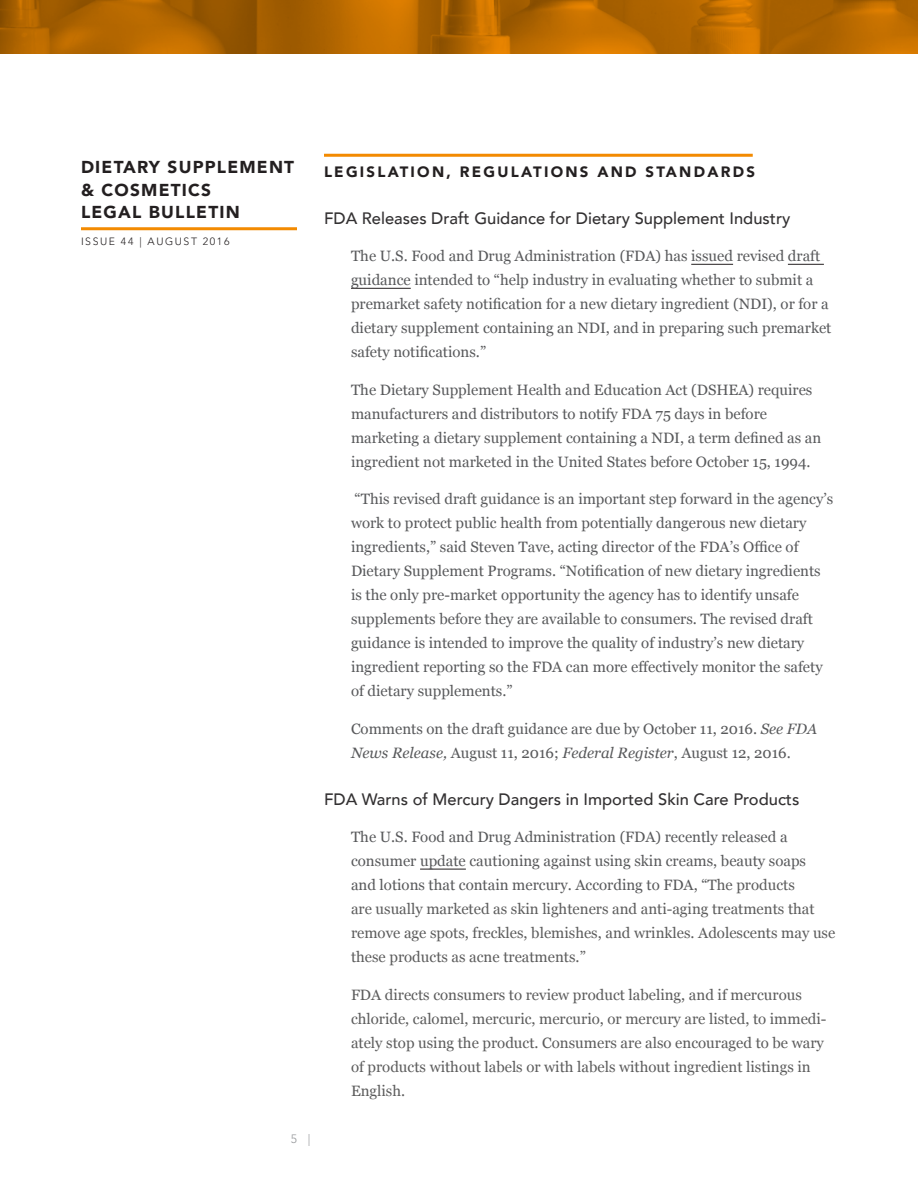
<style>
.page{position:relative;width:918px;height:1188px;background:#fff}
.page>*{position:absolute;margin:0;border:0;box-sizing:border-box;transform-origin:0 0}
.t1{font:900 17.25px/22.5px "Avenir";letter-spacing:.07em;color:#231f20}
.t2{font:500 16.5px "Avenir";color:#333132}
.t3{font:15px/24px "Georgia";color:#58595b}
.t4{font:15px/24px "Georgia";color:#5c5c5c}
.t5{font:900 15px "Avenir";letter-spacing:.15em;color:#231f20}
.t6{font:300 12px "Avenir LT Std";color:#939598}
.t7{font:300 10.5px "Avenir LT Std";letter-spacing:.15em;color:#231f20}
.s1{font-style:italic}
.s2{color:#58595b}
</style>
<div class="page">
<svg style="left:0;top:0;width:918px;height:54px"></svg>
<hr style="left:81px;top:227px;width:216px;height:3px;background:#f38a00">
<hr style="left:324px;top:154px;width:429px;height:3px;background:#f38a00">
<hr style="left:691px;top:264px;width:42px;height:1px;background:#231f20">
<hr style="left:788px;top:264px;width:36px;height:1px;background:#231f20">
<hr style="left:351px;top:288px;width:60px;height:1px;background:#231f20">
<hr style="left:420px;top:869px;width:46px;height:1px;background:#231f20">
<p class="t1" style="left:81px;top:156px;width:215px">DIETARY SUPPLEMENT &amp; COSMETICS<br>LEGAL BULLETIN</p>
<p class="t7" style="left:81px;top:235px;width:150px">ISSUE 44 | AUGUST 2016</p>
<p class="t6" style="left:291px;top:1132px;width:21px">5 |</p>
<p class="t5" style="left:324px;top:159px;width:433px">LEGISLATION, REGULATIONS AND STANDARDS</p>
<p class="t2" style="left:324px;top:204px;width:468px">FDA Releases Draft Guidance for Dietary Supplement Industry</p>
<p class="t3" style="left:351px;top:244px;width:482px">The U.S. Food and Drug Administration (FDA) has issued revised draft guidance intended to “help industry in evaluating whether to submit a premarket safety notification for a new dietary ingredient (NDI), or for a dietary supplement containing an NDI, and in preparing such premarket safety notifications.”</p>
<p class="t3" style="left:351px;top:378px;width:472px">The Dietary Supplement Health and Education Act (DSHEA) requires manufacturers and distributors to notify FDA 75 days in before marketing a dietary supplement containing a NDI, a term defined as an ingredient not marketed in the United States before October 15, 1994.</p>
<p class="t3" style="left:351px;top:487px;width:484px">“This revised draft guidance is an important step forward in the agency’s work to protect public health from potentially dangerous new dietary ingredients,” said Steven Tave, acting director of the FDA’s Office of Dietary Supplement Programs. “Notification of new dietary ingredients is the only pre-market opportunity the agency has to identify unsafe supplements before they are available to consumers. The revised draft guidance is intended to improve the quality of industry’s new dietary ingredient reporting so the FDA can more effectively monitor the safety of dietary supplements.”</p>
<p class="t3" style="left:351px;top:717px;width:468px">Comments on the draft guidance are due by October 11, 2016. <span class="s1">See FDA<br>News Release,</span> August 11, 2016; <span class="s1">Federal Register</span>, August 12, 2016.</p>
<p class="t2" style="left:324px;top:785px;width:477px">FDA Warns of Mercury Dangers in Imported Skin Care Products</p>
<p class="t4" style="left:351px;top:825px;width:486px"><span class="s2">The U.S. Food and Drug Administration (FDA) recently released a consumer update cautioning against using skin creams, beauty soaps<br>and lotions that contain mercury. According to FDA, “</span>The products<br>are usually marketed as skin lighteners and anti-aging treatments that remove age spots, freckles, blemishes, and wrinkles. Adolescents may use these products as acne treatments.”</p>
<p class="t4" style="left:351px;top:983px;width:477px">FDA directs consumers to review product labeling, and if mercurous chloride, calomel, mercuric, mercurio, or mercury are listed, to immedi&shy;ately stop using the product. Consumers are also encouraged to be wary of products without labels or with labels without ingredient listings in English.</p>
</div>
